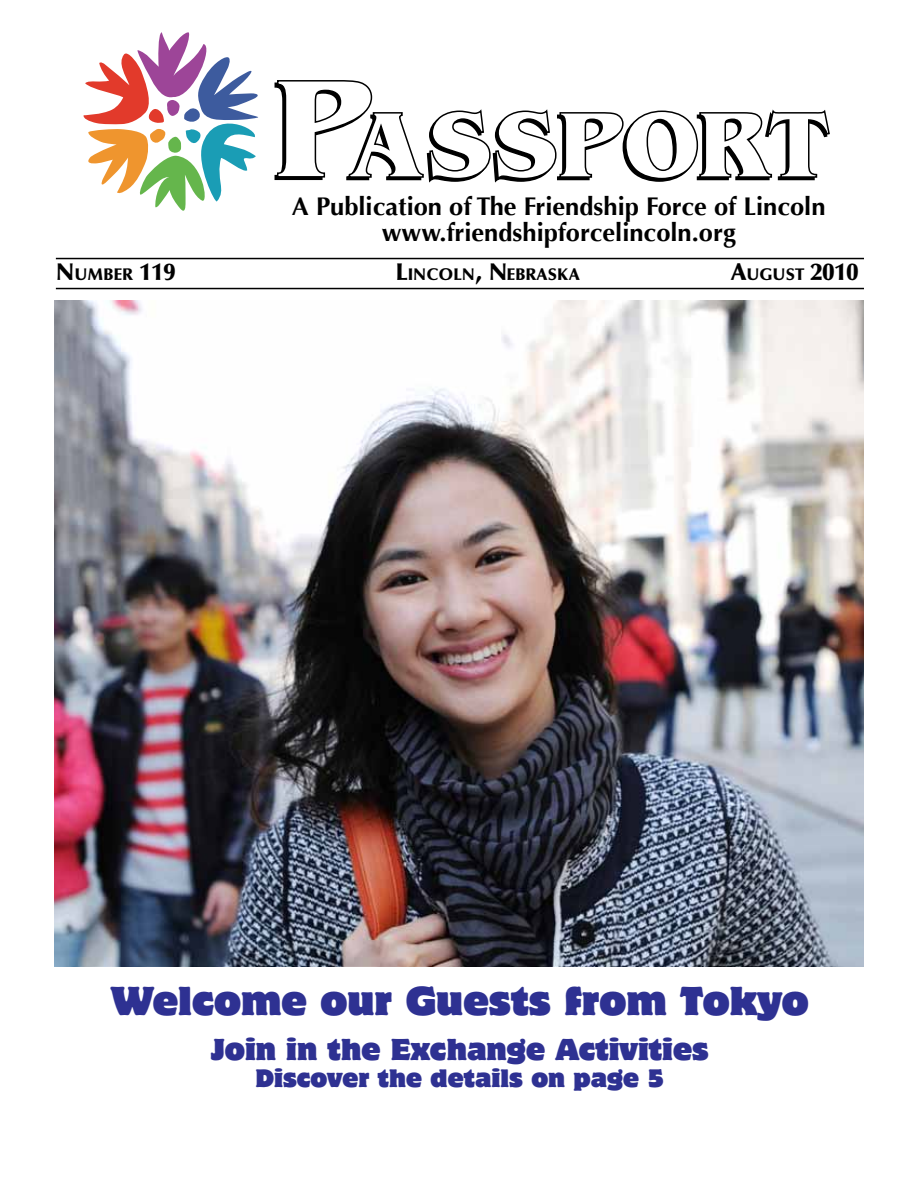
<style>
.page{position:relative;width:918px;height:1188px;background:#fff}
.page>*{position:absolute;margin:0;border:0;box-sizing:border-box;transform-origin:0 0}
.t1{font:36px "Motter Corpus Std";color:#2e3192}
.t2{font:27px "Motter Corpus Std";color:#2e3192}
.t3{font:700 25.5px/25.5px "Optima";color:#000;text-align:center}
.t4{font:900 24px "Optima LT Std";color:#000}
.t5{font:22.5px "Motter Corpus Std";color:#2e3192}
.t6{font:900 16.8px "Optima LT Std";color:#000}
.s1{font-size:24px}
.s2{font-size:16.8px}
</style>
<div class="page">
<svg style="left:274px;top:80px;width:556px;height:103px"></svg>
<svg style="left:84px;top:32px;width:174px;height:179px"></svg>
<hr style="left:56px;top:258px;width:808px;height:1px;background:#000">
<hr style="left:56px;top:288px;width:808px;height:1px;background:#000">
<img style="left:54px;top:301px;width:810px;height:666px">
<p class="t3" style="left:292px;top:194px;width:535px">A Publication of The Friendship Force of Lincoln www.friendshipforcelincoln.org</p>
<p class="t6" style="left:56px;top:265px;width:121px"><span class="s1">N</span>UMBER <span class="s1">119</span></p>
<p class="t6" style="left:396px;top:265px;width:186px"><span class="s1">L</span>INCOLN<span class="s1">, N</span>EBRASKA</p>
<p class="t4" style="left:731px;top:258px;width:129px">A<span class="s2">UGUST</span> 2010</p>
<h1 class="t1" style="left:111px;top:977px;width:699px">Welcome our Guests from Tokyo</h1>
<p class="t2" style="left:211px;top:1032px;width:499px">Join in the Exchange Activities</p>
<p class="t5" style="left:255px;top:1063px;width:411px">Discover the details on page 5</p>
</div>
